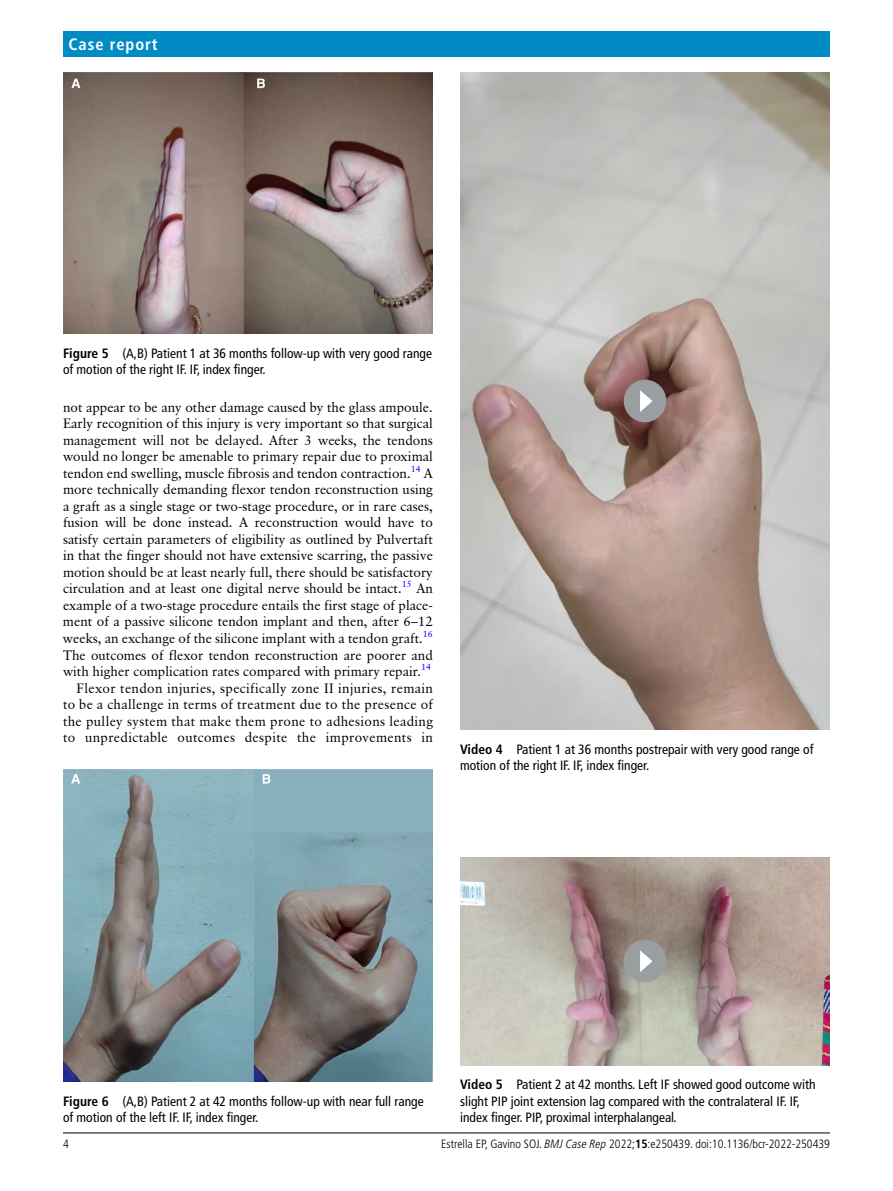
<style>
.page{position:relative;width:893px;height:1191px;background:#fff}
.page>*{position:absolute;margin:0;border:0;box-sizing:border-box;transform-origin:0 0}
.t1{font:700 condensed 16.5px "Frutiger LT Pro";letter-spacing:.055em;color:#fff}
.t2{font:13.5px/16.5px "Classical Garamond BT";color:#000;text-align:right}
.t3{font:condensed 13.5px/16.5px "Frutiger LT Pro";color:#000}
.t4{font:300 condensed 12px "Frutiger LT Pro";color:#000}
.s1{font-weight:700}
.s2{font-style:italic}
</style>
<div class="page">
<hr style="left:63px;top:1132px;width:767px;height:1px;background:#000">
<div style="left:63px;top:31px;width:767px;height:25px;background:#008bc5"></div>
<img style="left:63px;top:72px;width:370px;height:262px">
<img style="left:63px;top:769px;width:370px;height:312px">
<img style="left:460px;top:72px;width:370px;height:658px">
<img style="left:460px;top:857px;width:370px;height:208px">
<div style="left:624px;top:380px;width:42px;height:42px;background:#9b9ea1;border-radius:50%"></div>
<svg style="left:640px;top:390px;width:12px;height:22px"></svg>
<div style="left:624px;top:939px;width:42px;height:43px;background:#9b9ea1;border-radius:50%"></div>
<svg style="left:640px;top:950px;width:12px;height:22px"></svg>
<p class="t1" style="left:69px;top:34px;width:91px">Case report</p>
<p class="t3" style="left:63px;top:345px;width:370px"><span class="s1">Figure 5</span> (A,B) Patient 1 at 36 months follow-up with very good range of motion of the right IF. IF, index finger.</p>
<p class="t2" style="left:63px;top:399px;width:372px">not appear to be any other damage caused by the glass ampoule.<br>Early recognition of this injury is very important so that surgical management will not be delayed. After 3 weeks, the tendons would no longer be amenable to primary repair due to proximal tendon end swelling, muscle fibrosis and tendon contraction.<sup>14</sup> A more technically demanding flexor tendon reconstruction using a graft as a single stage or two-stage procedure, or in rare cases, fusion will be done instead. A reconstruction would have to satisfy certain parameters of eligibility as outlined by Pulvertaft in that the finger should not have extensive scarring, the passive motion should be at least nearly full, there should be satisfactory circulation and at least one digital nerve should be intact.<sup>15</sup> An example of a two-stage procedure entails the first stage of place&shy;ment of a passive silicone tendon implant and then, after 6–12 weeks, an exchange of the silicone implant with a tendon graft.<sup>16<br></sup>The outcomes of flexor tendon reconstruction are poorer and with higher complication rates compared with primary repair.<sup>14<br></sup>Flexor tendon injuries, specifically zone II injuries, remain to be a challenge in terms of treatment due to the presence of the pulley system that make them prone to adhesions leading to unpredictable outcomes despite the improvements in</p>
<p class="t3" style="left:460px;top:741px;width:355px"><span class="s1">Video 4</span> Patient 1 at 36 months postrepair with very good range of motion of the right IF. IF, index finger.</p>
<p class="t3" style="left:63px;top:1092px;width:362px"><span class="s1">Figure 6</span> (A,B) Patient 2 at 42 months follow-up with near full range of motion of the left IF. IF, index finger.</p>
<p class="t3" style="left:460px;top:1076px;width:357px"><span class="s1">Video 5</span> Patient 2 at 42 months. Left IF showed good outcome with slight PIP joint extension lag compared with the contralateral IF. IF, index finger. PIP, proximal interphalangeal.</p>
<p class="t4" style="left:63px;top:1136px;width:7px">4</p>
<p class="t4" style="left:441px;top:1136px;width:390px">Estrella EP, Gavino SOJ. <span class="s2">BMJ Case Rep</span> 2022;<span class="s1">15</span>:e250439. doi:10.1136/bcr-2022-250439</p>
</div>
